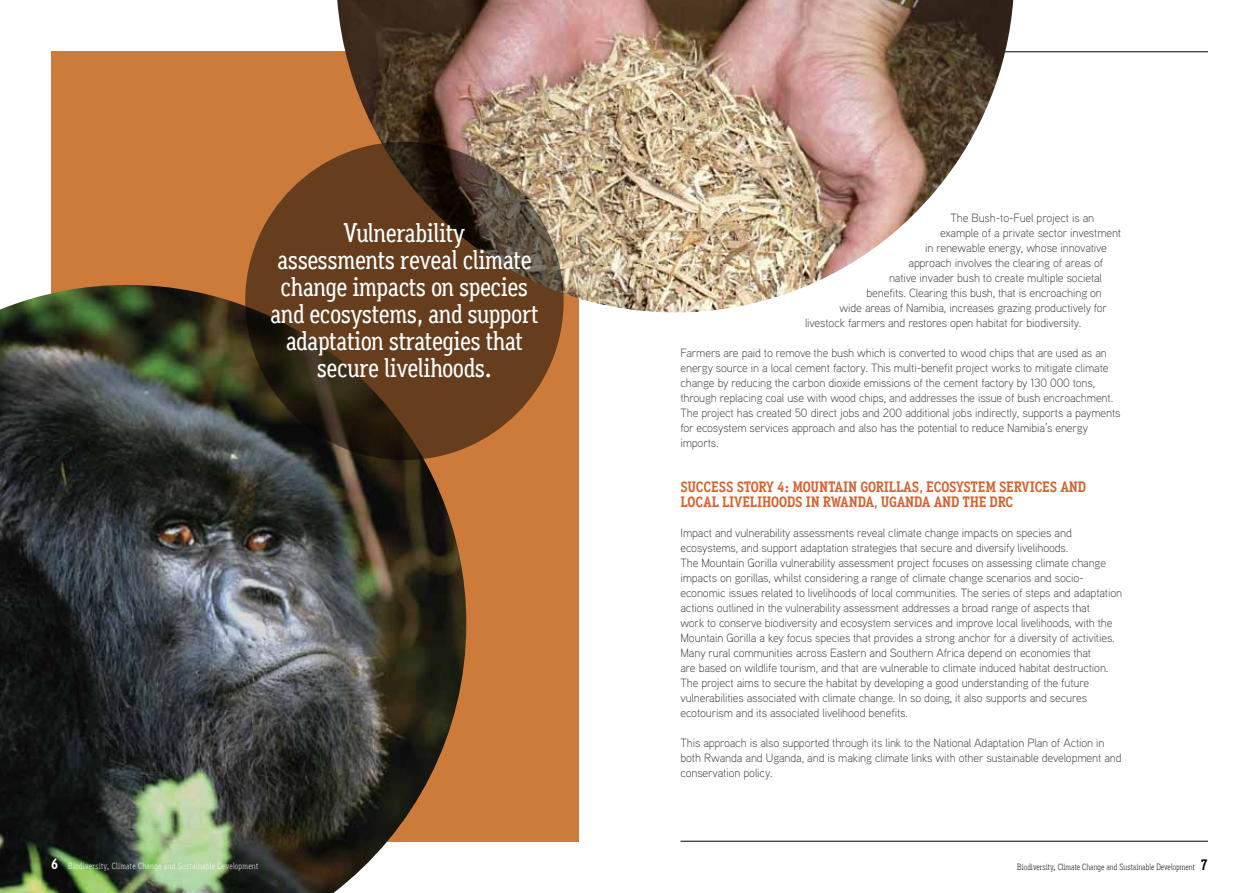
<style>
.page{position:relative;width:1259px;height:893px;background:#fff}
.page>*{position:absolute;margin:0;border:0;box-sizing:border-box;transform-origin:0 0}
.t1{font:500 27px/27px "Aaux Office";letter-spacing:-.02em;color:#fff;text-align:center}
.t2{font:700 15px/15px "Aaux Office";letter-spacing:-.01em;color:#d4622f}
.t3{font:300 12px/15px "Aaux Pro";letter-spacing:-.01em;color:#414042}
.t4{font:300 9px "Aaux Office";color:#000}
.t5{font:300 9px "Aaux Office";letter-spacing:.025em;color:#fff}
.s1{font-weight:700;font-size:15px}
</style>
<div class="page">
<hr style="left:680px;top:51px;width:528px;height:1px;background:#000">
<hr style="left:680px;top:841px;width:528px;height:1px;background:#000">
<div style="left:51px;top:51px;width:527px;height:791px;background:#cc7b3b"></div>
<img style="left:0;top:285px;width:466px;height:608px">
<img style="left:337px;top:0;width:676px;height:353px">
<svg style="left:245px;top:142px;width:318px;height:318px;background:#57371d"></svg>
<h1 class="t1" style="left:270px;top:219px;width:270px">Vulnerability<br>assessments reveal climate change impacts on species and ecosystems, and support adaptation strategies that secure livelihoods.</h1>
<p class="t5" style="left:51px;top:861px;width:209px"><span class="s1">6</span> Biodiversity, Climate Change and Sustainable Development</p>
<p class="t3" style="left:950px;top:209px;width:145px">The Bush-to-Fuel project is an</p>
<p class="t3" style="left:940px;top:224px;width:183px">example of a private sector investment</p>
<p class="t3" style="left:925px;top:239px;width:183px">in renewable energy, whose innovative</p>
<p class="t3" style="left:908px;top:254px;width:196px">approach involves the clearing of areas of</p>
<p class="t3" style="left:889px;top:269px;width:214px">native invader bush to create multiple societal</p>
<p class="t3" style="left:866px;top:284px;width:237px">benefits. Clearing this bush, that is encroaching on</p>
<p class="t3" style="left:839px;top:299px;width:269px">wide areas of Namibia, increases grazing productively for</p>
<p class="t3" style="left:805px;top:314px;width:278px">livestock farmers and restores open habitat for biodiversity.</p>
<p class="t3" style="left:680px;top:344px;width:442px">Farmers are paid to remove the bush which is converted to wood chips that are used as an energy source in a local cement factory. This multi-benefit project works to mitigate climate change by reducing the carbon dioxide emissions of the cement factory by 130 000 tons, through replacing coal use with wood chips, and addresses the issue of bush encroachment.<br>The project has created 50 direct jobs and 200 additional jobs indirectly, supports a payments for ecosystem services approach and also has the potential to reduce Namibia’s energy imports.</p>
<p class="t2" style="left:680px;top:479px;width:407px">SUCCESS STORY 4: MOUNTAIN GORILLAS, ECOSYSTEM SERVICES AND<br>LOCAL LIVELIHOODS IN RWANDA, UGANDA AND THE DRC</p>
<p class="t3" style="left:680px;top:524px;width:443px">Impact and vulnerability assessments reveal climate change impacts on species and ecosystems, and support adaptation strategies that secure and diversify livelihoods.<br>The Mountain Gorilla vulnerability assessment project focuses on assessing climate change impacts on gorillas, whilst considering a range of climate change scenarios and socio&shy;economic issues related to livelihoods of local communities. The series of steps and adaptation actions outlined in the vulnerability assessment addresses a broad range of aspects that<br>work to conserve biodiversity and ecosystem services and improve local livelihoods, with the Mountain Gorilla a key focus species that provides a strong anchor for a diversity of activities.<br>Many rural communities across Eastern and Southern Africa depend on economies that<br>are based on wildlife tourism, and that are vulnerable to climate induced habitat destruction.<br>The project aims to secure the habitat by developing a good understanding of the future vulnerabilities associated with climate change. In so doing, it also supports and secures ecotourism and its associated livelihood benefits.</p>
<p class="t3" style="left:680px;top:734px;width:443px">This approach is also supported through its link to the National Adaptation Plan of Action in both Rwanda and Uganda, and is making climate links with other sustainable development and conservation policy.</p>
<p class="t4" style="left:1017px;top:862px;width:192px">Biodiversity, Climate Change and Sustainable Development <span class="s1">7</span></p>
</div>
